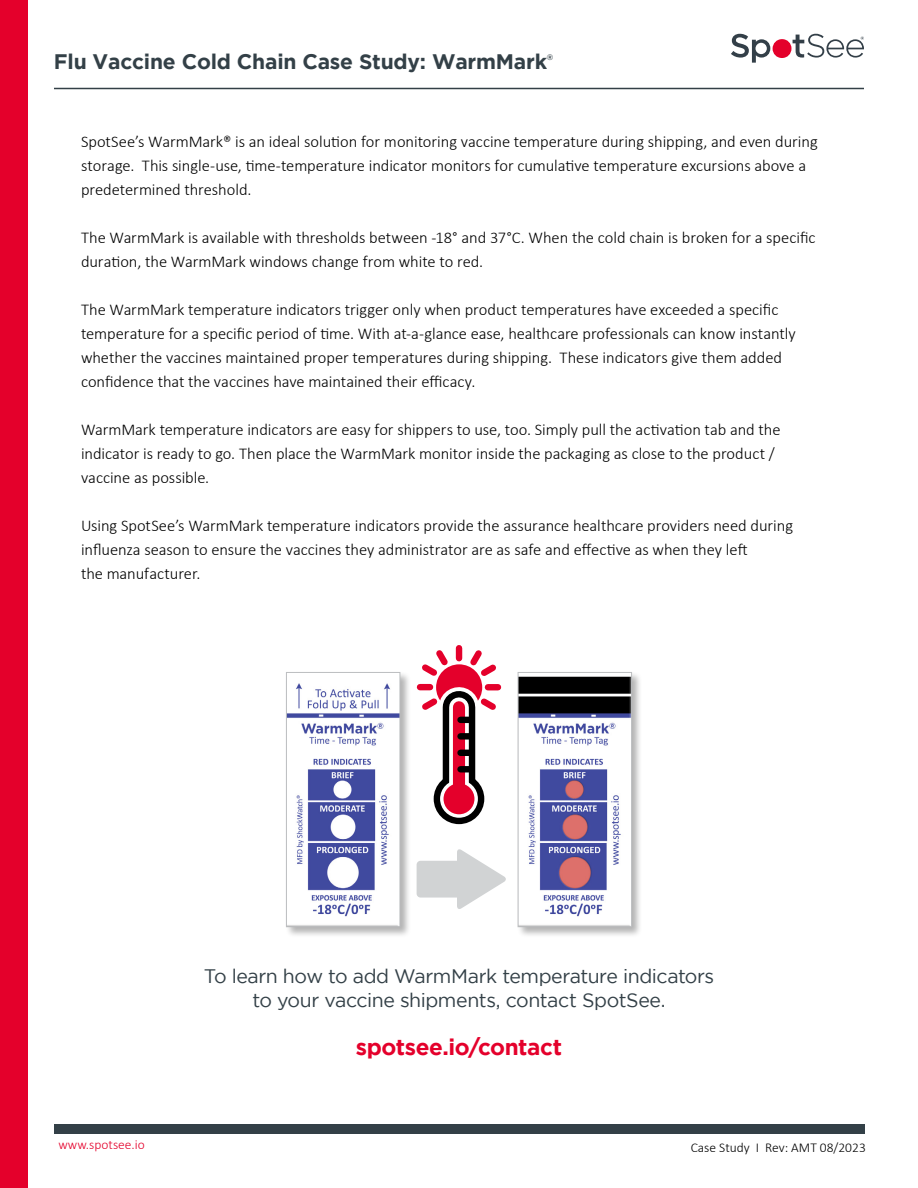
<style>
.page{position:relative;width:918px;height:1188px;background:#fff}
.page>*{position:absolute;margin:0;border:0;box-sizing:border-box;transform-origin:0 0}
.t1{font:700 22.5px "Gotham";letter-spacing:-.02em;color:#e4002b}
.t2{font:700 21px "Gotham";letter-spacing:-.01em;color:#334047}
.t3{font:19.5px/24px "Gotham";letter-spacing:-.02em;color:#334047;text-align:center}
.t4{font:300 16.5px/24px "Calibri";letter-spacing:-.005em;color:#000}
.t5{font:300 13.5px "Calibri";color:#000}
.t6{font:300 13.5px "Calibri";color:#e4002b}
.t7{font:700 7.8px "Gotham";color:#334047}
</style>
<div class="page">
<hr style="left:54px;top:88px;width:810px;height:1px;background:#334047">
<div style="left:0;top:0;width:28px;height:1188px;background:#e4002b"></div>
<div style="left:773px;top:39px;width:18px;height:19px;background:#e4002b;border-radius:9px"></div>
<svg style="left:731px;top:34px;width:39px;height:29px"></svg>
<svg style="left:793px;top:34px;width:71px;height:24px"></svg>
<div style="left:54px;top:1124px;width:810px;height:9px;background:#334047"></div>
<svg style="left:436px;top:664px;width:46px;height:46px"></svg>
<div style="left:456px;top:648px;width:6px;height:10px;background:#e4002b"></div>
<svg style="left:465px;top:650px;width:31px;height:32px"></svg>
<div style="left:488px;top:684px;width:10px;height:6px;background:#e4002b"></div>
<svg style="left:475px;top:693px;width:21px;height:17px"></svg>
<svg style="left:422px;top:650px;width:31px;height:31px"></svg>
<div style="left:420px;top:684px;width:10px;height:6px;background:#e4002b"></div>
<svg style="left:422px;top:693px;width:21px;height:17px"></svg>
<svg style="left:439px;top:707px;width:40px;height:76px"></svg>
<div style="left:443px;top:707px;width:32px;height:84px;background:#000"></div>
<div style="left:434px;top:774px;width:50px;height:50px;background:#000;border-radius:50%"></div>
<svg style="left:449px;top:707px;width:20px;height:76px"></svg>
<svg style="left:440px;top:780px;width:38px;height:38px"></svg>
<div style="left:444px;top:783px;width:30px;height:31px;background:#e4002b;border-radius:50%"></div>
<div style="left:453px;top:707px;width:12px;height:84px;background:#e4002b"></div>
<div style="left:461px;top:717px;width:10px;height:6px;background:#000"></div>
<div style="left:461px;top:733px;width:10px;height:7px;background:#000"></div>
<div style="left:461px;top:750px;width:10px;height:6px;background:#000"></div>
<div style="left:461px;top:766px;width:10px;height:6px;background:#000"></div>
<svg style="left:417px;top:849px;width:89px;height:60px"></svg>
<div style="left:285px;top:672px;width:126px;height:266px;background:#000;opacity:.3"></div>
<img style="left:288px;top:674px;width:110px;height:251px">
<div style="left:286px;top:672px;width:114px;height:255px;border:1px solid #bcbec0"></div>
<div style="left:517px;top:672px;width:126px;height:266px;background:#000;opacity:.3"></div>
<img style="left:520px;top:674px;width:110px;height:251px">
<div style="left:518px;top:672px;width:114px;height:255px;border:1px solid #bcbec0"></div>
<p class="t2" style="left:54px;top:50px;width:495px">Flu Vaccine Cold Chain Case Study: WarmMark</p>
<p class="t7" style="left:547px;top:53px;width:8px">®</p>
<p class="t4" style="left:81px;top:130px;width:738px">SpotSee’s WarmMark® is an ideal solution for monitoring vaccine temperature during shipping, and even during storage. This single-use, time-temperature indicator monitors for cumulative temperature excursions above a predetermined threshold.</p>
<p class="t4" style="left:81px;top:226px;width:736px">The WarmMark is available with thresholds between -18° and 37°C. When the cold chain is broken for a specific duration, the WarmMark windows change from white to red.</p>
<p class="t4" style="left:81px;top:298px;width:716px">The WarmMark temperature indicators trigger only when product temperatures have exceeded a specific temperature for a specific period of time. With at-a-glance ease, healthcare professionals can know instantly whether the vaccines maintained proper temperatures during shipping. These indicators give them added confidence that the vaccines have maintained their efficacy.</p>
<p class="t4" style="left:81px;top:418px;width:701px">WarmMark temperature indicators are easy for shippers to use, too. Simply pull the activation tab and the indicator is ready to go. Then place the WarmMark monitor inside the packaging as close to the product / vaccine as possible.</p>
<p class="t4" style="left:81px;top:514px;width:714px">Using SpotSee’s WarmMark temperature indicators provide the assurance healthcare providers need during influenza season to ensure the vaccines they administrator are as safe and effective as when they left<br>the manufacturer.</p>
<p class="t3" style="left:204px;top:964px;width:512px">To learn how to add WarmMark temperature indicators to your vaccine shipments, contact SpotSee.</p>
<h1 class="t1" style="left:356px;top:1034px;width:208px">spotsee.io/contact</h1>
<p class="t6" style="left:58px;top:1137px;width:88px">www.spotsee.io</p>
<p class="t5" style="left:691px;top:1139px;width:177px">Case Study I Rev: AMT 08/2023</p>
</div>
